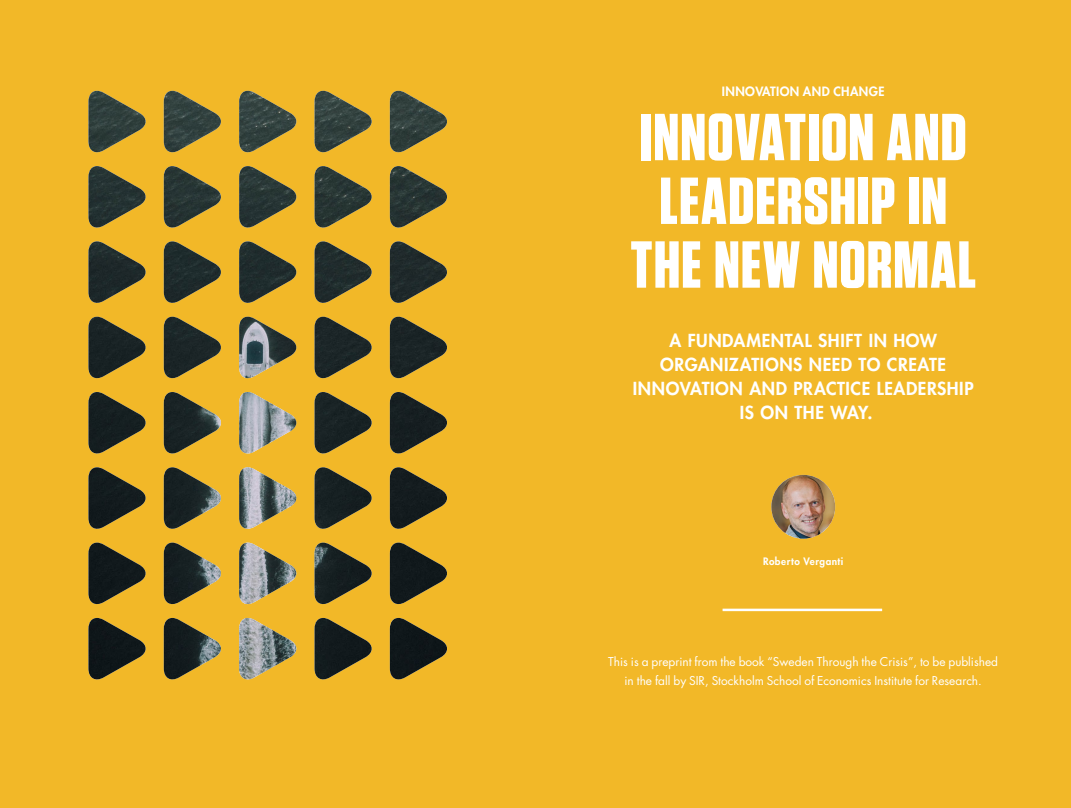
<style>
.page{position:relative;width:1071px;height:808px;background:#fff}
.page>*{position:absolute;margin:0;border:0;box-sizing:border-box;transform-origin:0 0}
.t1{font:700 66.25px/63.8px "Tungsten";letter-spacing:.015em;color:#fff;text-align:center}
.t2{font:800 17.5px/23.8px "Futura Std";letter-spacing:.035em;color:#fff;text-align:center}
.t3{font:800 12.5px "Futura Std";letter-spacing:.03em;color:#fff}
.t4{font:11.88px/18.8px "Futura Std";color:#fff;text-align:center}
.t5{font:800 10px "Futura Std";letter-spacing:.05em;color:#fff}
</style>
<div class="page">
<div style="left:0;top:0;width:1070px;height:808px;background:#f2b828"></div>
<img style="left:771px;top:475px;width:63px;height:64px;border-radius:32px">
<svg style="left:88px;top:90px;width:359px;height:590px"></svg>
<img style="left:88px;top:91px;width:359px;height:365px">
<hr style="left:722px;top:609px;width:159px;height:2px;background:#fff">
<p class="t3" style="left:721px;top:83px;width:164px">INNOVATION AND CHANGE</p>
<h1 class="t1" style="left:630px;top:107px;width:347px">INNOVATION AND<br>LEADERSHIP IN<br>THE NEW NORMAL</h1>
<h2 class="t2" style="left:632px;top:329px;width:342px">A FUNDAMENTAL SHIFT IN HOW<br>ORGANIZATIONS NEED TO CREATE<br>INNOVATION AND PRACTICE LEADERSHIP<br>IS ON THE WAY.</h2>
<p class="t5" style="left:762px;top:555px;width:82px">Roberto Verganti</p>
<p class="t4" style="left:608px;top:653px;width:391px">This is a preprint from the book “Sweden Through the Crisis”, to be published in the fall by SIR, Stockholm School of Economics Institute for Research.</p>
</div>
